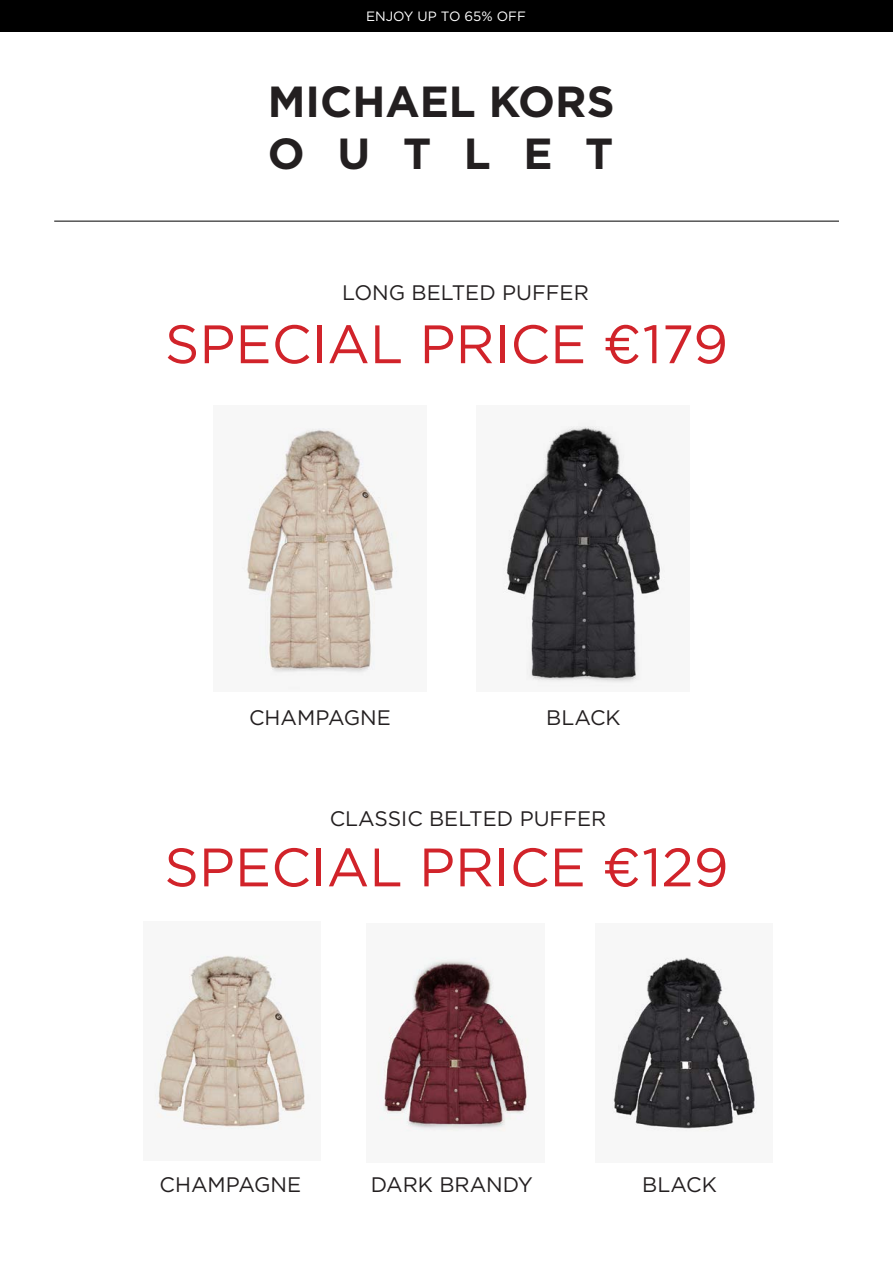
<style>
.page{position:relative;width:893px;height:1263px;background:#fff}
.page>*{position:absolute;margin:0;border:0;box-sizing:border-box;transform-origin:0 0}
.t1{font:54px "Gotham";color:#d1232a}
.t2{font:700 43.5px "Gotham";color:#231f20}
.t3{font:21px "Gotham";color:#231f20}
.t4{font:13.5px "Gotham";color:#fff}
</style>
<div class="page">
<div style="left:0;top:0;width:893px;height:32px;background:#000"></div>
<hr style="left:54px;top:221px;width:785px;height:1px;background:#000">
<img style="left:242px;top:428px;width:156px;height:247px">
<img style="left:503px;top:423px;width:162px;height:263px">
<img style="left:154px;top:955px;width:151px;height:175px">
<img style="left:378px;top:957px;width:151px;height:175px">
<img style="left:612px;top:957px;width:145px;height:175px">
<p class="t4" style="left:366px;top:8px;width:161px">ENJOY UP TO 65% OFF</p>
<p class="t2" style="left:268px;top:72px;width:348px">MICHAEL KORS</p>
<p class="t2" style="left:268px;top:125px;width:347px">OUTLET</p>
<p class="t3" style="left:342px;top:279px;width:248px">LONG BELTED PUFFER</p>
<p class="t1" style="left:165px;top:309px;width:565px">SPECIAL PRICE €179</p>
<p class="t3" style="left:249px;top:704px;width:143px">CHAMPAGNE</p>
<p class="t3" style="left:546px;top:704px;width:76px">BLACK</p>
<p class="t3" style="left:330px;top:805px;width:278px">CLASSIC BELTED PUFFER</p>
<p class="t1" style="left:164px;top:833px;width:566px">SPECIAL PRICE €129</p>
<p class="t3" style="left:160px;top:1171px;width:143px">CHAMPAGNE</p>
<p class="t3" style="left:371px;top:1171px;width:164px">DARK BRANDY</p>
<p class="t3" style="left:642px;top:1171px;width:76px">BLACK</p>
</div>
